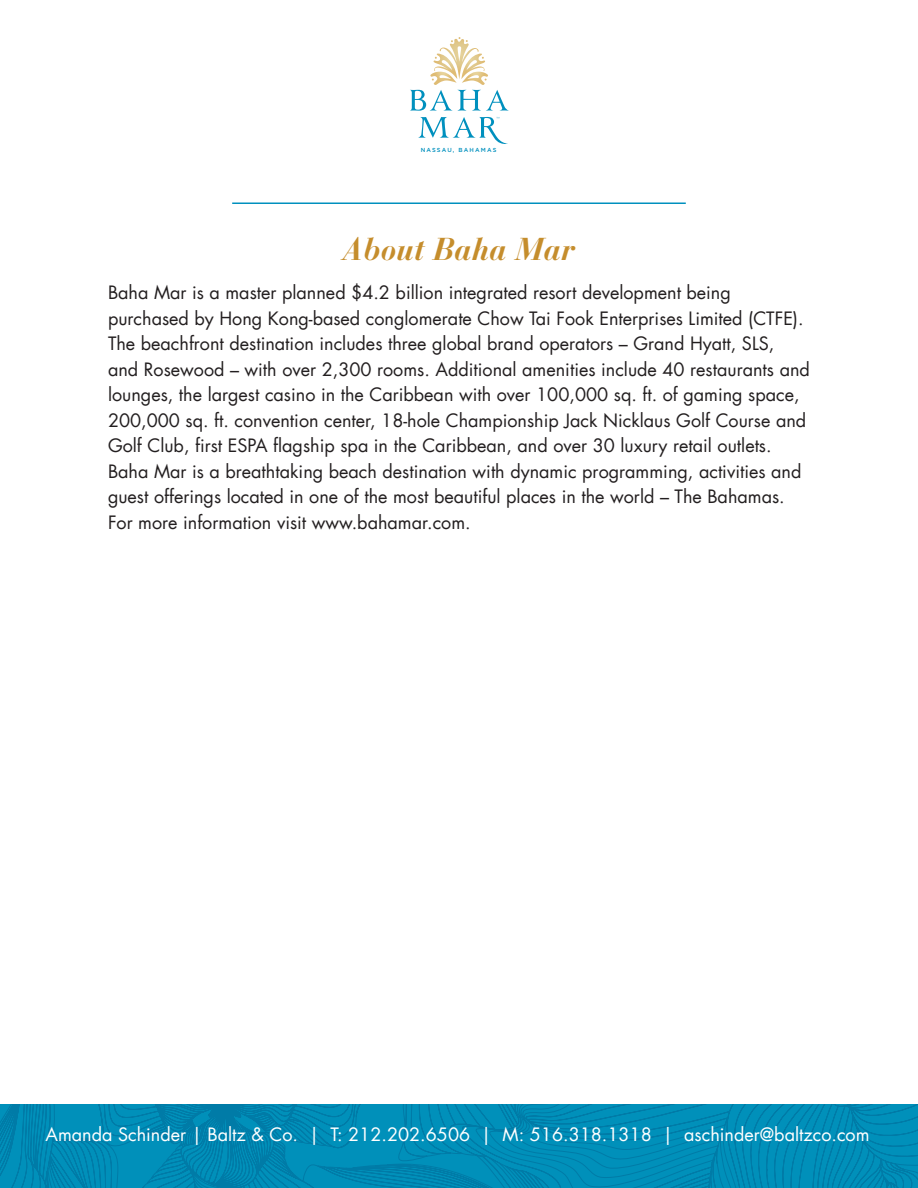
<style>
.page{position:relative;width:918px;height:1188px;background:#fff}
.page>*{position:absolute;margin:0;border:0;box-sizing:border-box;transform-origin:0 0}
.t1{font:italic 700 31.5px "Bauer Bodoni";color:#c58d2c}
.Body{font:18px/25.5px "Futura LT";color:#231f20}
.t2{font:18px "Futura LT";color:#fff}
.t3{font:500 5.85px "Gotham";letter-spacing:.2em;color:#0090be}
</style>
<div class="page">
<svg style="left:0;top:1105px;width:918px;height:83px;background:#008ab4"></svg>
<svg style="left:410px;top:37px;width:99px;height:74px"></svg>
<svg style="left:418px;top:117px;width:90px;height:27px"></svg>
<hr style="left:232px;top:203px;width:454px;height:1px;background:#0090be">
<p class="t3" style="left:421px;top:146px;width:77px">NASSAU, BAHAMAS</p>
<p class="t1" style="left:343px;top:230px;width:234px">About Baha Mar</p>
<p class="Body" style="left:108px;top:280px;width:703px">Baha Mar is a master planned $4.2 billion integrated resort development being purchased by Hong Kong-based conglomerate Chow Tai Fook Enterprises Limited (CTFE).<br>The beachfront destination includes three global brand operators – Grand Hyatt, SLS,<br>and Rosewood – with over 2,300 rooms. Additional amenities include 40 restaurants and lounges, the largest casino in the Caribbean with over 100,000 sq. ft. of gaming space, 200,000 sq. ft. convention center, 18-hole Championship Jack Nicklaus Golf Course and Golf Club, first ESPA flagship spa in the Caribbean, and over 30 luxury retail outlets.<br>Baha Mar is a breathtaking beach destination with dynamic programming, activities and guest offerings located in one of the most beautiful places in the world – The Bahamas.<br>For more information visit www.bahamar.com.</p>
<p class="t2" style="left:45px;top:1123px;width:826px">Amanda Schinder | Baltz &amp; Co. | T: 212.202.6506 | M: 516.318.1318 | aschinder@baltzco.com</p>
</div>
